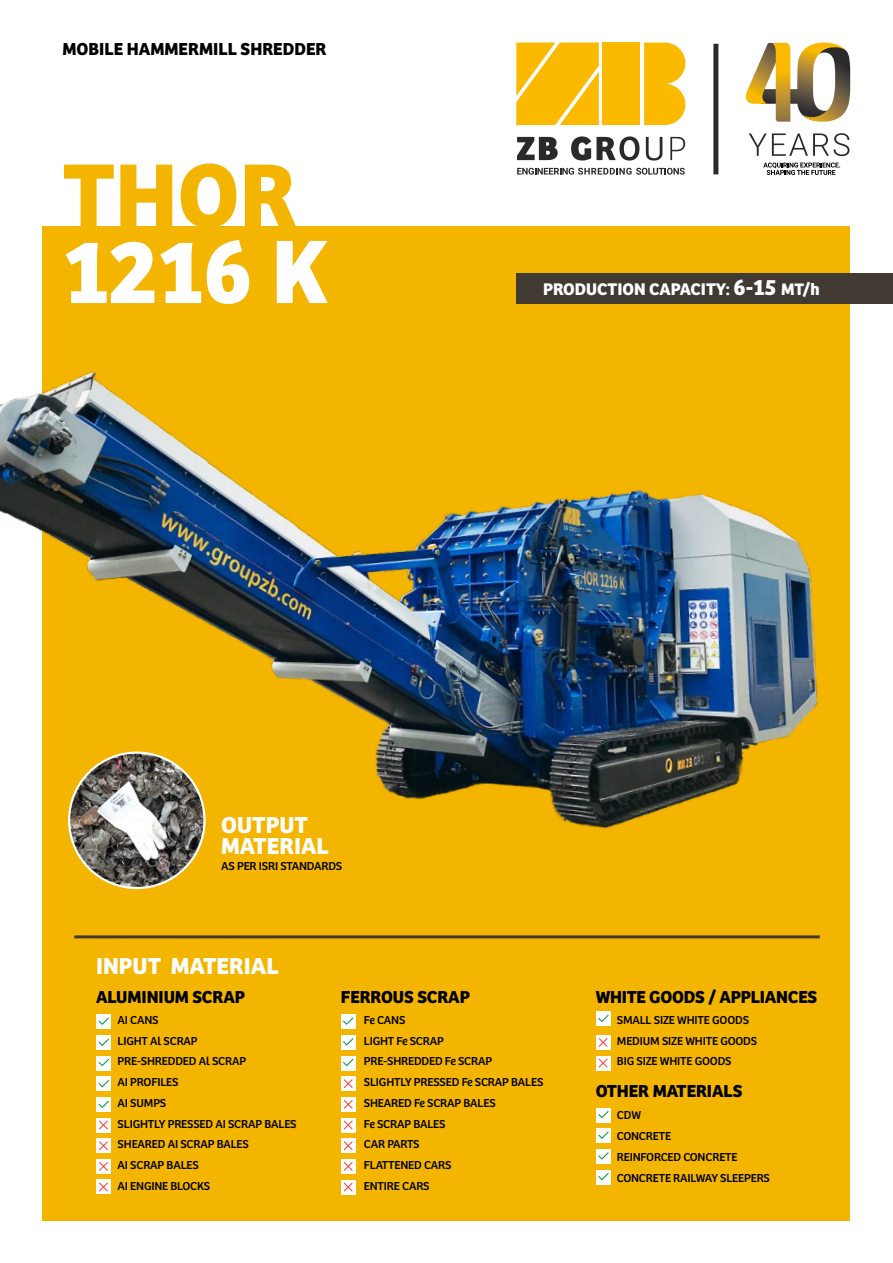
<style>
.page{position:relative;width:893px;height:1263px;background:#fff}
.page>*{position:absolute;margin:0;border:0;box-sizing:border-box;transform-origin:0 0}
.t1{font:700 93.45px "Bree";color:#fff}
.t2{font:700 93.45px "Bree";color:#f4b500}
.t3{font:700 24px/21px "Bree";color:#fff}
.t4{font:700 18px "Bree";letter-spacing:-.005em;color:#000}
.t5{font:700 17.55px "Bree";color:#fff}
.t6{font:12px/20.7px "Bree";letter-spacing:-.015em;color:#000}
.s1{font-size:23.1px}
.s2{font-size:17.25px}
</style>
<div class="page">
<div style="left:43px;top:226px;width:807px;height:994px;background:#f4b500"></div>
<div style="left:516px;top:273px;width:377px;height:31px;background:#403a32"></div>
<img style="left:0;top:276px;width:818px;height:585px">
<img style="left:69px;top:753px;width:135px;height:135px;border-radius:68px">
<div style="left:341px;top:1179px;width:15px;height:15px;background:#fff"></div>
<svg style="left:344px;top:1183px;width:9px;height:8px"></svg>
<div style="left:341px;top:1014px;width:15px;height:15px;background:#fff"></div>
<svg style="left:343px;top:1017px;width:10px;height:8px"></svg>
<div style="left:341px;top:1035px;width:15px;height:15px;background:#fff"></div>
<svg style="left:343px;top:1038px;width:10px;height:7px"></svg>
<div style="left:341px;top:1055px;width:15px;height:15px;background:#fff"></div>
<svg style="left:343px;top:1059px;width:10px;height:7px"></svg>
<div style="left:341px;top:1159px;width:15px;height:15px;background:#fff"></div>
<svg style="left:344px;top:1162px;width:9px;height:9px"></svg>
<div style="left:341px;top:1117px;width:15px;height:15px;background:#fff"></div>
<svg style="left:344px;top:1121px;width:9px;height:8px"></svg>
<div style="left:341px;top:1076px;width:15px;height:15px;background:#fff"></div>
<svg style="left:344px;top:1079px;width:9px;height:9px"></svg>
<div style="left:341px;top:1138px;width:15px;height:15px;background:#fff"></div>
<svg style="left:344px;top:1141px;width:9px;height:9px"></svg>
<div style="left:341px;top:1097px;width:15px;height:15px;background:#fff"></div>
<svg style="left:344px;top:1100px;width:9px;height:9px"></svg>
<div style="left:596px;top:1011px;width:15px;height:15px;background:#fff"></div>
<svg style="left:598px;top:1015px;width:11px;height:7px"></svg>
<div style="left:596px;top:1107px;width:15px;height:15px;background:#fff"></div>
<svg style="left:598px;top:1111px;width:11px;height:7px"></svg>
<div style="left:596px;top:1128px;width:15px;height:15px;background:#fff"></div>
<svg style="left:598px;top:1132px;width:11px;height:7px"></svg>
<div style="left:596px;top:1149px;width:15px;height:15px;background:#fff"></div>
<svg style="left:598px;top:1152px;width:11px;height:7px"></svg>
<div style="left:596px;top:1169px;width:15px;height:15px;background:#fff"></div>
<svg style="left:598px;top:1173px;width:11px;height:7px"></svg>
<div style="left:596px;top:1035px;width:15px;height:15px;background:#fff"></div>
<svg style="left:599px;top:1038px;width:8px;height:9px"></svg>
<div style="left:596px;top:1056px;width:15px;height:14px;background:#fff"></div>
<svg style="left:599px;top:1059px;width:8px;height:8px"></svg>
<svg style="left:517px;top:137px;width:41px;height:23px"></svg>
<svg style="left:571px;top:136px;width:68px;height:25px"></svg>
<svg style="left:646px;top:137px;width:16px;height:24px"></svg>
<svg style="left:670px;top:137px;width:15px;height:23px"></svg>
<div style="left:603px;top:43px;width:37px;height:82px;background:#fbba00"></div>
<svg style="left:516px;top:43px;width:83px;height:82px;background:#fbbf14"></svg>
<svg style="left:644px;top:43px;width:41px;height:82px;background:#fbc019"></svg>
<svg style="left:517px;top:168px;width:168px;height:7px"></svg>
<div style="left:713px;top:44px;width:5px;height:130px;background:#2b292b"></div>
<svg style="left:746px;top:43px;width:104px;height:79px"></svg>
<svg style="left:763px;top:163px;width:77px;height:12px"></svg>
<svg style="left:749px;top:133px;width:100px;height:23px"></svg>
<div style="left:96px;top:1014px;width:15px;height:15px;background:#fff"></div>
<div style="left:96px;top:1035px;width:15px;height:15px;background:#fff"></div>
<div style="left:96px;top:1055px;width:15px;height:15px;background:#fff"></div>
<div style="left:96px;top:1097px;width:15px;height:15px;background:#fff"></div>
<div style="left:96px;top:1076px;width:15px;height:15px;background:#fff"></div>
<div style="left:96px;top:1179px;width:15px;height:15px;background:#fff"></div>
<svg style="left:99px;top:1182px;width:9px;height:9px"></svg>
<div style="left:96px;top:1159px;width:15px;height:15px;background:#fff"></div>
<svg style="left:99px;top:1162px;width:9px;height:9px"></svg>
<div style="left:96px;top:1117px;width:15px;height:15px;background:#fff"></div>
<svg style="left:99px;top:1121px;width:9px;height:8px"></svg>
<div style="left:96px;top:1138px;width:15px;height:15px;background:#fff"></div>
<svg style="left:99px;top:1141px;width:9px;height:9px"></svg>
<svg style="left:99px;top:1017px;width:10px;height:8px"></svg>
<svg style="left:99px;top:1039px;width:10px;height:7px"></svg>
<svg style="left:99px;top:1059px;width:10px;height:7px"></svg>
<svg style="left:99px;top:1101px;width:10px;height:7px"></svg>
<svg style="left:99px;top:1080px;width:10px;height:7px"></svg>
<hr style="left:74px;top:935px;width:746px;height:3px;background:#403a32">
<h3 class="t4" style="left:63px;top:39px;width:265px">MOBILE HAMMERMILL SHREDDER</h3>
<h1 class="t2" style="left:63px;top:139px;width:235px">THOR</h1>
<h1 class="t1" style="left:63px;top:215px;width:266px">1216 K</h1>
<h3 class="t5" style="left:543px;top:278px;width:278px">PRODUCTION CAPACITY: <span class="s1">6-15</span> <span class="s2">MT/h</span></h3>
<h2 class="t3" style="left:221px;top:814px;width:109px">OUTPUT<br>MATERIAL</h2>
<p class="t6" style="left:221px;top:856px;width:123px">AS PER ISRI STANDARDS</p>
<h2 class="t3" style="left:96px;top:956px;width:184px">INPUT MATERIAL</h2>
<h3 class="t4" style="left:96px;top:986px;width:151px">ALUMINIUM SCRAP</h3>
<p class="t6" style="left:118px;top:1010px;width:181px">AI CANS<br>LIGHT Al SCRAP<br>PRE-SHREDDED Al SCRAP<br>AI PROFILES<br>AI SUMPS<br>SLIGHTLY PRESSED AI SCRAP BALES<br>SHEARED AI SCRAP BALES<br>AI SCRAP BALES<br>AI ENGINE BLOCKS</p>
<h3 class="t4" style="left:341px;top:986px;width:131px">FERROUS SCRAP</h3>
<p class="t6" style="left:364px;top:1010px;width:181px">Fe CANS<br>LIGHT Fe SCRAP<br>PRE-SHREDDED Fe SCRAP<br>SLIGHTLY PRESSED Fe SCRAP BALES<br>SHEARED Fe SCRAP BALES<br>Fe SCRAP BALES<br>CAR PARTS<br>FLATTENED CARS<br>ENTIRE CARS</p>
<h3 class="t4" style="left:596px;top:986px;width:223px">WHITE GOODS / APPLIANCES</h3>
<p class="t6" style="left:617px;top:1010px;width:142px">SMALL SIZE WHITE GOODS<br>MEDIUM SIZE WHITE GOODS<br>BIG SIZE WHITE GOODS</p>
<h3 class="t4" style="left:596px;top:1080px;width:148px">OTHER MATERIALS</h3>
<p class="t6" style="left:617px;top:1105px;width:155px">CDW<br>CONCRETE<br>REINFORCED CONCRETE<br>CONCRETE RAILWAY SLEEPERS</p>
</div>
